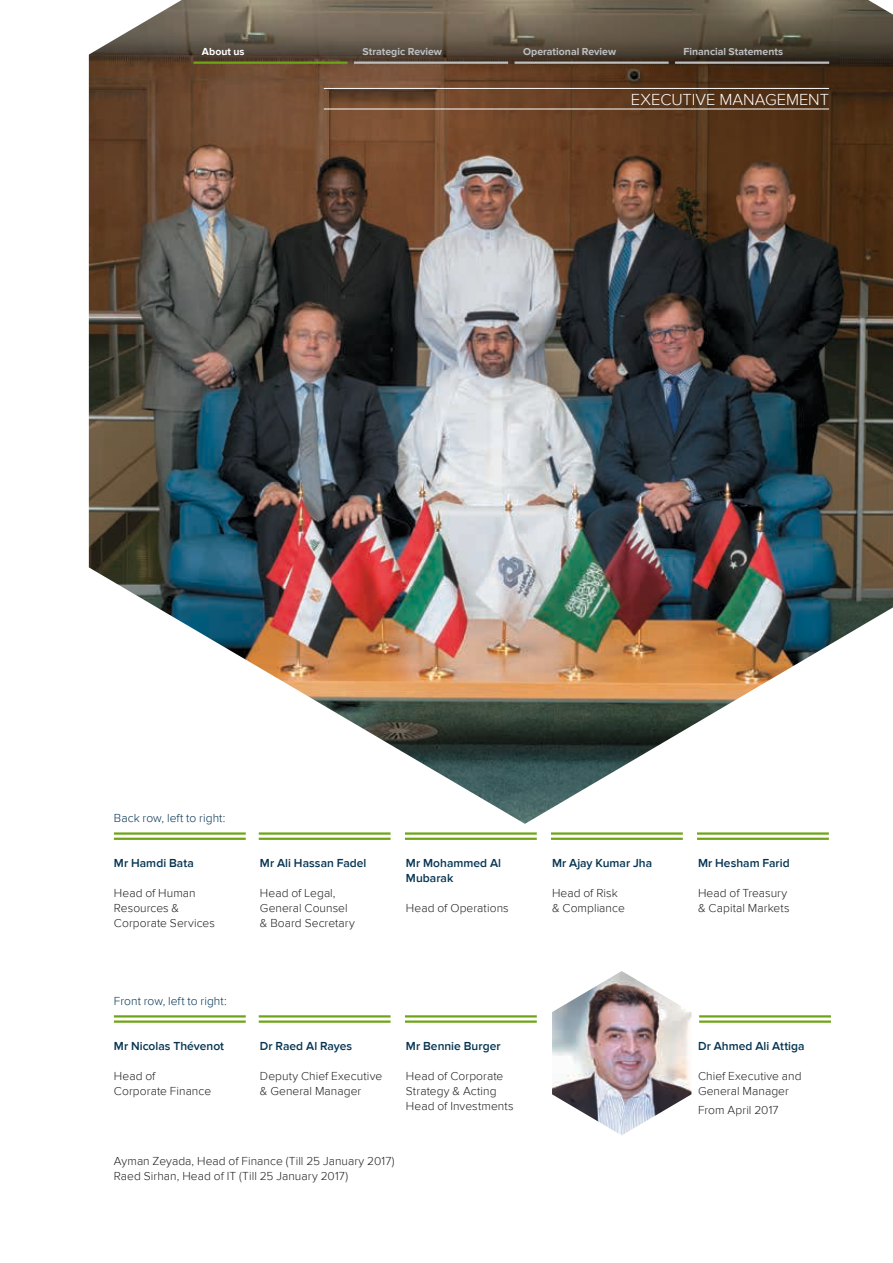
<style>
.page{position:relative;width:893px;height:1263px;background:#fff}
.page>*{position:absolute;margin:0;border:0;box-sizing:border-box;transform-origin:0 0}
.t1{font:300 16.5px "Proxima Nova";color:#fff}
.t2{font:300 12px/15px "Proxima Nova";letter-spacing:.005em;color:#231f20}
.t3{font:600 12px/15px "Proxima Nova";letter-spacing:.005em;color:#053452}
.t4{font:300 12px "Proxima Nova";letter-spacing:.005em;color:#053452}
.t5{font:700 10.5px "Proxima Nova";color:#bcbec0}
.t6{font:700 10.5px "Proxima Nova";letter-spacing:.005em;color:#fff}
</style>
<div class="page">
<img style="left:89px;top:0;width:804px;height:824px">
<img style="left:552px;top:971px;width:139px;height:164px">
<hr style="left:193px;top:62px;width:155px;height:2px;background:#6ea516">
<hr style="left:354px;top:62px;width:154px;height:2px;background:#bcbec0">
<hr style="left:675px;top:62px;width:154px;height:2px;background:#bcbec0">
<hr style="left:514px;top:62px;width:155px;height:2px;background:#bcbec0">
<hr style="left:324px;top:88px;width:505px;height:1px;background:#fff">
<hr style="left:324px;top:109px;width:505px;height:1px;background:#fff">
<hr style="left:114px;top:832px;width:132px;height:3px;background:#6ea516">
<hr style="left:114px;top:838px;width:132px;height:2px;background:#6ea516">
<hr style="left:259px;top:832px;width:132px;height:3px;background:#6ea516">
<hr style="left:259px;top:838px;width:132px;height:2px;background:#6ea516">
<hr style="left:405px;top:832px;width:132px;height:3px;background:#6ea516">
<hr style="left:405px;top:838px;width:132px;height:2px;background:#6ea516">
<hr style="left:551px;top:832px;width:132px;height:3px;background:#6ea516">
<hr style="left:551px;top:838px;width:132px;height:2px;background:#6ea516">
<hr style="left:697px;top:832px;width:132px;height:3px;background:#6ea516">
<hr style="left:697px;top:838px;width:132px;height:2px;background:#6ea516">
<hr style="left:114px;top:1015px;width:132px;height:2px;background:#6ea516">
<hr style="left:114px;top:1020px;width:132px;height:3px;background:#6ea516">
<hr style="left:259px;top:1015px;width:132px;height:2px;background:#6ea516">
<hr style="left:259px;top:1020px;width:132px;height:3px;background:#6ea516">
<hr style="left:405px;top:1015px;width:132px;height:2px;background:#6ea516">
<hr style="left:405px;top:1020px;width:132px;height:3px;background:#6ea516">
<hr style="left:699px;top:1015px;width:132px;height:2px;background:#6ea516">
<hr style="left:699px;top:1020px;width:132px;height:3px;background:#6ea516">
<p class="t6" style="left:202px;top:46px;width:44px">About us</p>
<p class="t5" style="left:362px;top:46px;width:81px">Strategic Review</p>
<p class="t5" style="left:523px;top:46px;width:95px">Operational Review</p>
<p class="t5" style="left:684px;top:46px;width:101px">Financial Statements</p>
<h1 class="t1" style="left:631px;top:90px;width:200px">EXECUTIVE MANAGEMENT</h1>
<p class="t4" style="left:114px;top:811px;width:113px">Back row, left to right:</p>
<p class="t3" style="left:114px;top:856px;width:81px">Mr Hamdi Bata</p>
<p class="t2" style="left:114px;top:886px;width:103px">Head of Human<br>Resources &amp;<br>Corporate Services</p>
<p class="t3" style="left:260px;top:856px;width:108px">Mr Ali Hassan Fadel</p>
<p class="t2" style="left:260px;top:886px;width:97px">Head of Legal,<br>General Counsel &amp; Board Secretary</p>
<p class="t3" style="left:406px;top:856px;width:97px">Mr Mohammed Al<br>Mubarak</p>
<p class="t2" style="left:406px;top:901px;width:104px">Head of Operations</p>
<p class="t4" style="left:114px;top:994px;width:114px">Front row, left to right:</p>
<p class="t3" style="left:114px;top:1039px;width:112px">Mr Nicolas Thévenot</p>
<p class="t2" style="left:114px;top:1069px;width:99px">Head of<br>Corporate Finance</p>
<p class="t3" style="left:260px;top:1039px;width:94px">Dr Raed Al Rayes</p>
<p class="t2" style="left:260px;top:1069px;width:124px">Deputy Chief Executive &amp; General Manager</p>
<p class="t3" style="left:406px;top:1039px;width:96px">Mr Bennie Burger</p>
<p class="t2" style="left:406px;top:1069px;width:109px">Head of Corporate<br>Strategy &amp; Acting<br>Head of Investments</p>
<p class="t2" style="left:114px;top:1154px;width:282px">Ayman Zeyada, Head of Finance (Till 25 January 2017(<br>Raed Sirhan, Head of IT (Till 25 January 2017(</p>
<p class="t3" style="left:552px;top:856px;width:102px">Mr Ajay Kumar Jha</p>
<p class="t2" style="left:552px;top:886px;width:74px">Head of Risk &amp; Compliance</p>
<p class="t3" style="left:698px;top:856px;width:93px">Mr Hesham Farid</p>
<p class="t2" style="left:698px;top:886px;width:93px">Head of Treasury &amp; Capital Markets</p>
<p class="t3" style="left:698px;top:1039px;width:108px">Dr Ahmed Ali Attiga</p>
<p class="t2" style="left:698px;top:1069px;width:105px">Chief Executive and<br>General Manager</p>
<p class="t2" style="left:698px;top:1103px;width:82px">From April 2017</p>
</div>
